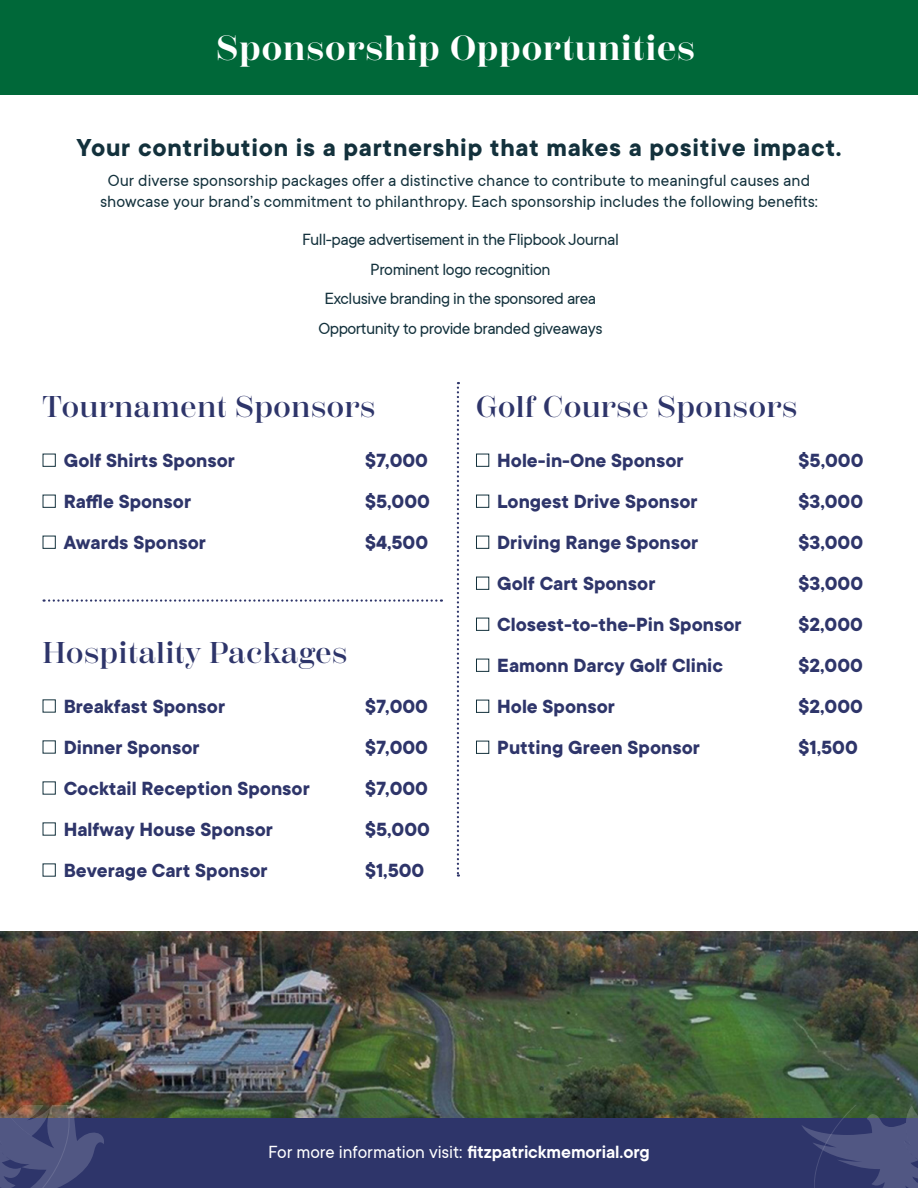
<style>
.page{position:relative;width:918px;height:1188px;background:#fff}
.page>*{position:absolute;margin:0;border:0;box-sizing:border-box;transform-origin:0 0}
.t1{font:700 34.95px "Scotch Display";letter-spacing:.03em;color:#fff}
.t2{font:600 30px "Scotch Display";letter-spacing:.025em;color:#2e356a}
.t3{font:700 27px "TT Commons";letter-spacing:.025em;color:#13313c}
.t4{font:700 21px "TT Commons";color:#2e356a}
.t5{font:19.5px "TT Commons";letter-spacing:-.005em;color:#fff}
.t6{font:18px/21.6px "TT Commons";color:#13313c;text-align:center}
.t7{font:18px/29.5px "TT Commons";letter-spacing:-.025em;color:#13313c;text-align:center}
.s1{font-weight:600}
</style>
<div class="page">
<svg style="left:457px;top:382px;width:2px;height:495px"></svg>
<svg style="left:44px;top:599px;width:398px;height:3px"></svg>
<div style="left:43px;top:454px;width:13px;height:13px;border:1px solid #13313c"></div>
<div style="left:43px;top:495px;width:13px;height:13px;border:1px solid #13313c"></div>
<div style="left:43px;top:536px;width:13px;height:13px;border:1px solid #13313c"></div>
<div style="left:43px;top:699px;width:13px;height:14px;border:1px solid #13313c"></div>
<div style="left:43px;top:740px;width:13px;height:14px;border:1px solid #13313c"></div>
<div style="left:43px;top:781px;width:13px;height:14px;border:1px solid #13313c"></div>
<div style="left:43px;top:822px;width:13px;height:14px;border:1px solid #13313c"></div>
<div style="left:43px;top:863px;width:13px;height:14px;border:1px solid #13313c"></div>
<div style="left:476px;top:454px;width:13px;height:13px;border:1px solid #13313c"></div>
<div style="left:476px;top:495px;width:13px;height:13px;border:1px solid #13313c"></div>
<div style="left:476px;top:536px;width:13px;height:13px;border:1px solid #13313c"></div>
<div style="left:476px;top:577px;width:13px;height:13px;border:1px solid #13313c"></div>
<div style="left:476px;top:618px;width:13px;height:13px;border:1px solid #13313c"></div>
<div style="left:476px;top:659px;width:13px;height:13px;border:1px solid #13313c"></div>
<div style="left:476px;top:700px;width:13px;height:13px;border:1px solid #13313c"></div>
<div style="left:476px;top:741px;width:13px;height:13px;border:1px solid #13313c"></div>
<div style="left:0;top:0;width:918px;height:94px;background:#006839"></div>
<img style="left:0;top:931px;width:918px;height:187px">
<div style="left:0;top:1118px;width:918px;height:70px;background:#2e356a"></div>
<svg style="left:801px;top:1106px;width:117px;height:82px"></svg>
<svg style="left:0;top:1105px;width:104px;height:83px"></svg>
<h1 class="t1" style="left:216px;top:28px;width:480px">Sponsorship Opportunities</h1>
<p class="t3" style="left:76px;top:133px;width:767px">Your contribution is a partnership that makes a positive impact.</p>
<p class="t6" style="left:100px;top:169px;width:719px">Our diverse sponsorship packages offer a distinctive chance to contribute to meaningful causes and showcase your brand’s commitment to philanthropy. Each sponsorship includes the following benefits:</p>
<p class="t7" style="left:302px;top:225px;width:318px">Full-page advertisement in the Flipbook Journal Prominent logo recognition<br>Exclusive branding in the sponsored area Opportunity to provide branded giveaways</p>
<h2 class="t2" style="left:43px;top:390px;width:334px">Tournament Sponsors</h2>
<p class="t4" style="left:64px;top:449px;width:173px">Golf Shirts Sponsor</p>
<p class="t4" style="left:365px;top:449px;width:65px">$7,000</p>
<p class="t4" style="left:64px;top:490px;width:129px">Raffle Sponsor</p>
<p class="t4" style="left:365px;top:490px;width:66px">$5,000</p>
<p class="t4" style="left:64px;top:531px;width:144px">Awards Sponsor</p>
<p class="t4" style="left:365px;top:531px;width:65px">$4,500</p>
<h2 class="t2" style="left:43px;top:636px;width:306px">Hospitality Packages</h2>
<p class="t4" style="left:64px;top:694px;width:163px">Breakfast Sponsor</p>
<p class="t4" style="left:365px;top:694px;width:65px">$7,000</p>
<p class="t4" style="left:64px;top:735px;width:137px">Dinner Sponsor</p>
<p class="t4" style="left:365px;top:735px;width:65px">$7,000</p>
<p class="t4" style="left:64px;top:776px;width:248px">Cocktail Reception Sponsor</p>
<p class="t4" style="left:365px;top:776px;width:65px">$7,000</p>
<p class="t4" style="left:64px;top:818px;width:211px">Halfway House Sponsor</p>
<p class="t4" style="left:365px;top:818px;width:66px">$5,000</p>
<p class="t4" style="left:64px;top:859px;width:205px">Beverage Cart Sponsor</p>
<p class="t4" style="left:365px;top:859px;width:61px">$1,500</p>
<h2 class="t2" style="left:476px;top:390px;width:323px">Golf Course Sponsors</h2>
<p class="t4" style="left:497px;top:449px;width:188px">Hole-in-One Sponsor</p>
<p class="t4" style="left:799px;top:449px;width:66px">$5,000</p>
<p class="t4" style="left:497px;top:490px;width:202px">Longest Drive Sponsor</p>
<p class="t4" style="left:799px;top:490px;width:66px">$3,000</p>
<p class="t4" style="left:497px;top:531px;width:203px">Driving Range Sponsor</p>
<p class="t4" style="left:799px;top:531px;width:66px">$3,000</p>
<p class="t4" style="left:497px;top:572px;width:160px">Golf Cart Sponsor</p>
<p class="t4" style="left:799px;top:572px;width:66px">$3,000</p>
<p class="t4" style="left:497px;top:613px;width:246px">Closest-to-the-Pin Sponsor</p>
<p class="t4" style="left:799px;top:613px;width:66px">$2,000</p>
<p class="t4" style="left:497px;top:654px;width:227px">Eamonn Darcy Golf Clinic</p>
<p class="t4" style="left:799px;top:654px;width:66px">$2,000</p>
<p class="t4" style="left:497px;top:695px;width:119px">Hole Sponsor</p>
<p class="t4" style="left:799px;top:695px;width:66px">$2,000</p>
<p class="t4" style="left:497px;top:736px;width:204px">Putting Green Sponsor</p>
<p class="t4" style="left:799px;top:736px;width:61px">$1,500</p>
<p class="t5" style="left:268px;top:1141px;width:383px">For more information visit: <span class="s1">fitzpatrickmemorial.org</span></p>
</div>
